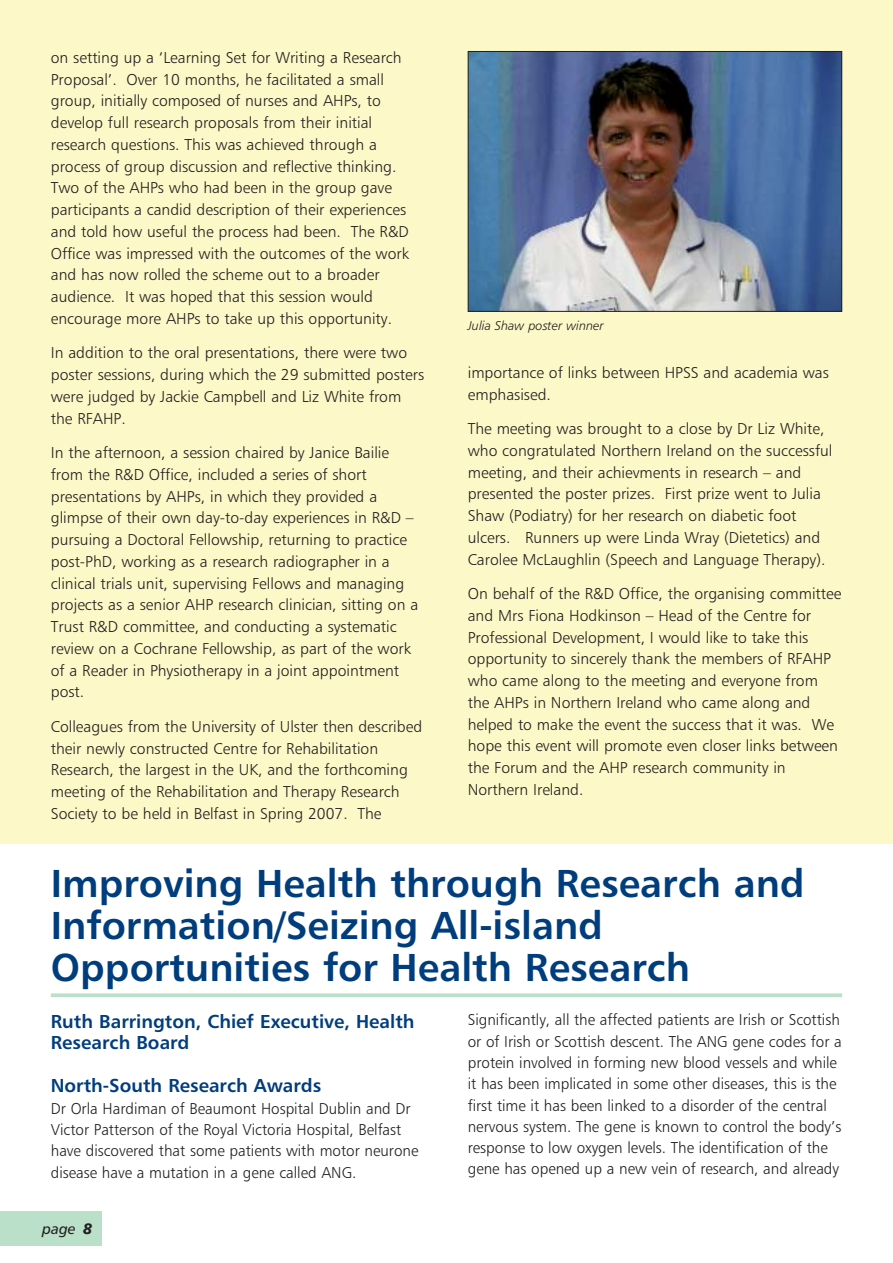
<style>
.page{position:relative;width:893px;height:1263px;background:#fff}
.page>*{position:absolute;margin:0;border:0;box-sizing:border-box;transform-origin:0 0}
.t1{font:39px/42px "Humanist 777 BT Bold B";color:#003d7d}
.t2{font:18.75px/21.8px "Humanist 777 BT Bold B";color:#003d7d}
.t3{font:15.75px/21.8px "Humanist 777 BT Light B";color:#231f20}
.t4{font:15px "Humanist 777 BT Italic B";color:#231f20}
.t5{font:12.75px "Humanist 777 BT Light Italic B";color:#231f20}
.s1{font-family:"Humanist 777 BT Black Italic B"}
</style>
<div class="page">
<div style="left:0;top:0;width:892px;height:843px;background:#fcf8c7"></div>
<div style="left:0;top:1212px;width:102px;height:34px;background:#bae0c9"></div>
<img style="left:470px;top:53px;width:370px;height:257px">
<div style="left:468px;top:51px;width:374px;height:261px;border:1px solid #231f20"></div>
<svg style="left:51px;top:993px;width:791px;height:4px;background:#c1e3ce"></svg>
<p class="t3" style="left:51px;top:47px;width:360px">on setting up a ‘Learning Set for Writing a Research Proposal’. Over 10 months, he facilitated a small group, initially composed of nurses and AHPs, to develop full research proposals from their initial research questions. This was achieved through a process of group discussion and reflective thinking.<br>Two of the AHPs who had been in the group gave participants a candid description of their experiences and told how useful the process had been. The R&amp;D Office was impressed with the outcomes of the work and has now rolled the scheme out to a broader audience. It was hoped that this session would encourage more AHPs to take up this opportunity.</p>
<p class="t3" style="left:51px;top:343px;width:375px">In addition to the oral presentations, there were two poster sessions, during which the 29 submitted posters were judged by Jackie Campbell and Liz White from the RFAHP.</p>
<p class="t3" style="left:51px;top:443px;width:369px">In the afternoon, a session chaired by Janice Bailie from the R&amp;D Office, included a series of short presentations by AHPs, in which they provided a glimpse of their own day-to-day experiences in R&amp;D – pursuing a Doctoral Fellowship, returning to practice post-PhD, working as a research radiographer in a clinical trials unit, supervising Fellows and managing projects as a senior AHP research clinician, sitting on a Trust R&amp;D committee, and conducting a systematic review on a Cochrane Fellowship, as part of the work of a Reader in Physiotherapy in a joint appointment post.</p>
<p class="t3" style="left:51px;top:716px;width:373px">Colleagues from the University of Ulster then described their newly constructed Centre for Rehabilitation Research, the largest in the UK, and the forthcoming meeting of the Rehabilitation and Therapy Research Society to be held in Belfast in Spring 2007. The</p>
<p class="t5" style="left:468px;top:319px;width:137px">Julia Shaw poster winner</p>
<p class="t3" style="left:468px;top:362px;width:362px">importance of links between HPSS and academia was emphasised.</p>
<p class="t3" style="left:468px;top:418px;width:366px">The meeting was brought to a close by Dr Liz White, who congratulated Northern Ireland on the successful meeting, and their achievments in research – and presented the poster prizes. First prize went to Julia Shaw (Podiatry) for her research on diabetic foot ulcers. Runners up were Linda Wray (Dietetics) and Carolee McLaughlin (Speech and Language Therapy).</p>
<p class="t3" style="left:468px;top:583px;width:375px">On behalf of the R&amp;D Office, the organising committee and Mrs Fiona Hodkinson – Head of the Centre for Professional Development, I would like to take this opportunity to sincerely thank the members of RFAHP who came along to the meeting and everyone from the AHPs in Northern Ireland who came along and helped to make the event the success that it was. We hope this event will promote even closer links between the Forum and the AHP research community in Northern Ireland.</p>
<h1 class="t1" style="left:51px;top:864px;width:755px">Improving Health through Research and<br>Information/Seizing All-island<br>Opportunities for Health Research</h1>
<p class="t2" style="left:51px;top:1011px;width:365px">Ruth Barrington, Chief Executive, Health<br>Research Board</p>
<p class="t2" style="left:51px;top:1076px;width:272px">North-South Research Awards</p>
<p class="t3" style="left:51px;top:1098px;width:369px;line-height:21.3px">Dr Orla Hardiman of Beaumont Hospital Dublin and Dr Victor Patterson of the Royal Victoria Hospital, Belfast have discovered that some patients with motor neurone disease have a mutation in a gene called ANG.</p>
<p class="t4" style="left:42px;top:1221px;width:52px">page <span class="s1">8</span></p>
<p class="t3" style="left:468px;top:1010px;width:375px;line-height:21.3px">Significantly, all the affected patients are Irish or Scottish or of Irish or Scottish descent. The ANG gene codes for a protein involved in forming new blood vessels and while it has been implicated in some other diseases, this is the first time it has been linked to a disorder of the central nervous system. The gene is known to control the body’s response to low oxygen levels. The identification of the gene has opened up a new vein of research, and already</p>
</div>
